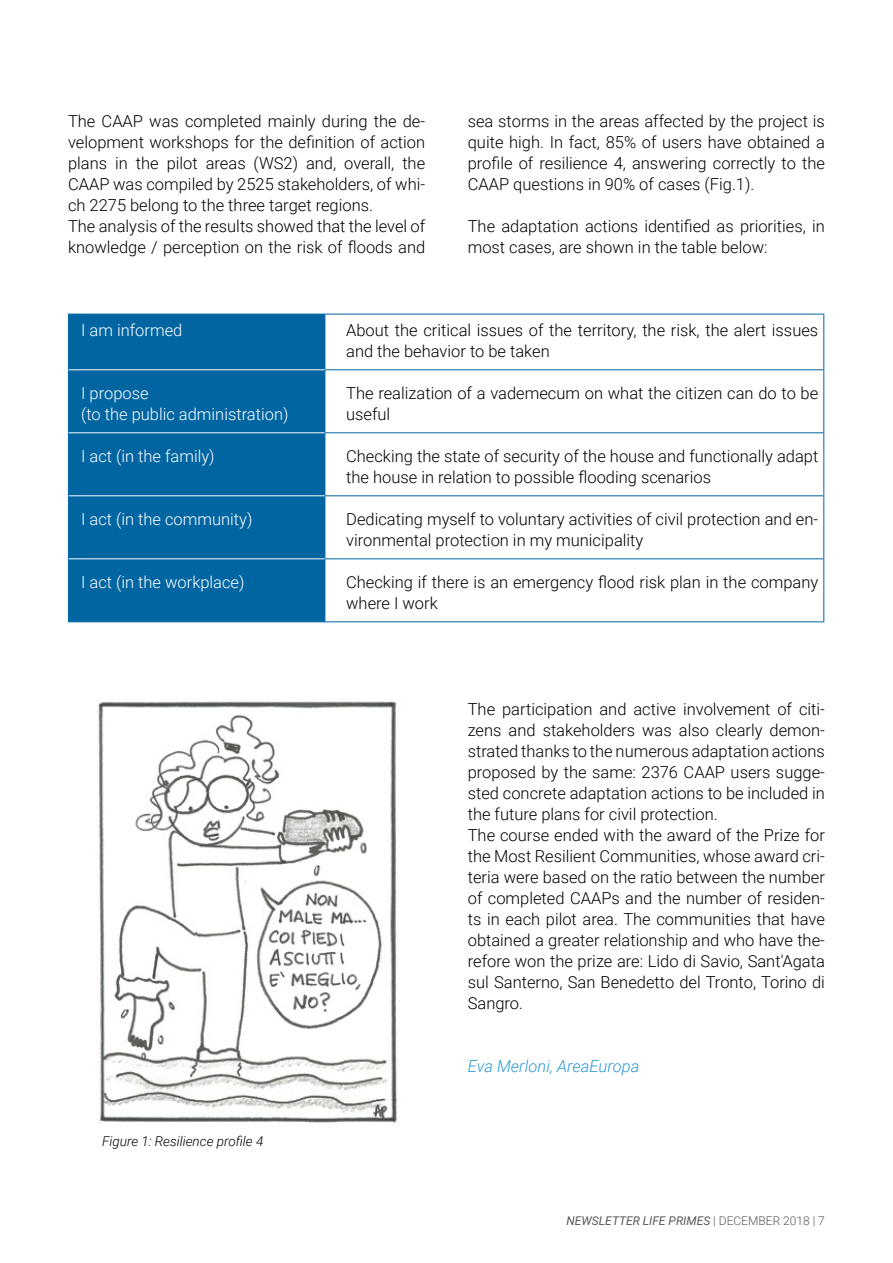
<style>
.page{position:relative;width:893px;height:1263px;background:#fff}
.page>*{position:absolute;margin:0;border:0;box-sizing:border-box;transform-origin:0 0}
.Testo_articolo{font:300 16.5px/21px "Roboto";color:#000}
.Testo_articolo-2{font:300 16.5px "Roboto";color:#fff}
.firma{font:italic 300 16.5px "Roboto";color:#2f98d5}
.didascalie{font:italic 300 13.5px "Roboto";color:#000}
.t1{font:italic 12px "Roboto";color:#57585a}
.s1{font-weight:300;font-style:normal}
</style>
<div class="page">
<img style="left:98px;top:701px;width:299px;height:423px">
<div style="left:69px;top:315px;width:256px;height:306px;background:#0065a1"></div>
<hr style="left:325px;top:314px;width:1px;height:56px;background:#0065a1">
<hr style="left:325px;top:370px;width:498px;height:1px;background:#0065a1">
<hr style="left:325px;top:370px;width:1px;height:63px;background:#0065a1">
<hr style="left:325px;top:433px;width:498px;height:1px;background:#0065a1">
<hr style="left:325px;top:433px;width:1px;height:63px;background:#0065a1">
<hr style="left:325px;top:496px;width:498px;height:1px;background:#0065a1">
<hr style="left:325px;top:496px;width:1px;height:63px;background:#0065a1">
<hr style="left:325px;top:559px;width:498px;height:1px;background:#0065a1">
<hr style="left:325px;top:559px;width:1px;height:62px;background:#0065a1">
<hr style="left:68px;top:314px;width:257px;height:1px;background:#0065a1">
<hr style="left:68px;top:314px;width:1px;height:56px;background:#0065a1">
<hr style="left:325px;top:314px;width:499px;height:1px;background:#0065a1">
<hr style="left:823px;top:314px;width:1px;height:56px;background:#0065a1">
<hr style="left:68px;top:370px;width:1px;height:63px;background:#0065a1">
<hr style="left:823px;top:370px;width:1px;height:63px;background:#0065a1">
<hr style="left:68px;top:433px;width:1px;height:63px;background:#0065a1">
<hr style="left:823px;top:433px;width:1px;height:63px;background:#0065a1">
<hr style="left:68px;top:496px;width:1px;height:63px;background:#0065a1">
<hr style="left:823px;top:496px;width:1px;height:63px;background:#0065a1">
<hr style="left:68px;top:559px;width:1px;height:62px;background:#0065a1">
<hr style="left:823px;top:559px;width:1px;height:62px;background:#0065a1">
<hr style="left:68px;top:621px;width:257px;height:1px;background:#0065a1">
<hr style="left:325px;top:621px;width:499px;height:1px;background:#0065a1">
<hr style="left:69px;top:370px;width:256px;height:1px;background:#fff">
<hr style="left:69px;top:433px;width:256px;height:1px;background:#fff">
<hr style="left:69px;top:496px;width:256px;height:1px;background:#fff">
<hr style="left:69px;top:559px;width:256px;height:1px;background:#fff">
<p class="Testo_articolo" style="left:68px;top:110px;width:359px;text-align:justify">The CAAP was completed mainly during the de&shy;velopment workshops for the definition of action plans in the pilot areas (WS2) and, overall, the CAAP was compiled by 2525 stakeholders, of whi&shy;ch 2275 belong to the three target regions.</p>
<p class="Testo_articolo" style="left:68px;top:215px;width:359px">The analysis of the results showed that the level of knowledge / perception on the risk of floods and</p>
<p class="Testo_articolo" style="left:468px;top:110px;width:359px;text-align:justify">sea storms in the areas affected by the project is quite high. In fact, 85% of users have obtained a profile of resilience 4, answering correctly to the CAAP questions in 90% of cases (Fig.1).</p>
<p class="Testo_articolo" style="left:468px;top:215px;width:359px">The adaptation actions identified as priorities, in most cases, are shown in the table below:</p>
<p class="Testo_articolo-2" style="left:81px;top:319px;width:103px">I am informed</p>
<p class="Testo_articolo" style="left:346px;top:319px;width:474px">About the critical issues of the territory, the risk, the alert issues and the behavior to be taken</p>
<p class="Testo_articolo-2" style="left:81px;top:382px;width:69px">I propose</p>
<p class="Testo_articolo-2" style="left:81px;top:403px;width:209px">(to the public administration)</p>
<p class="Testo_articolo" style="left:346px;top:382px;width:474px">The realization of a vademecum on what the citizen can do to be useful</p>
<p class="Testo_articolo-2" style="left:81px;top:445px;width:135px">I act (in the family)</p>
<p class="Testo_articolo" style="left:346px;top:445px;width:474px">Checking the state of security of the house and functionally adapt the house in relation to possible flooding scenarios</p>
<p class="Testo_articolo-2" style="left:81px;top:508px;width:173px">I act (in the community)</p>
<p class="Testo_articolo" style="left:346px;top:508px;width:474px">Dedicating myself to voluntary activities of civil protection and en&shy;vironmental protection in my municipality</p>
<p class="Testo_articolo-2" style="left:81px;top:571px;width:165px">I act (in the workplace)</p>
<p class="Testo_articolo" style="left:346px;top:571px;width:474px">Checking if there is an emergency flood risk plan in the company where I work</p>
<p class="Testo_articolo" style="left:468px;top:698px;width:359px;text-align:justify">The participation and active involvement of citi&shy;zens and stakeholders was also clearly demon&shy;strated thanks to the numerous adaptation actions proposed by the same: 2376 CAAP users sugge&shy;sted concrete adaptation actions to be included in the future plans for civil protection.</p>
<p class="Testo_articolo" style="left:468px;top:824px;width:359px;text-align:justify">The course ended with the award of the Prize for the Most Resilient Communities, whose award cri&shy;teria were based on the ratio between the number of completed CAAPs and the number of residen&shy;ts in each pilot area. The communities that have obtained a greater relationship and who have the&shy;refore won the prize are: Lido di Savio, Sant'Agata sul Santerno, San Benedetto del Tronto, Torino di Sangro.</p>
<p class="didascalie" style="left:102px;top:1131px;width:163px">Figure 1: Resilience profile 4</p>
<p class="firma" style="left:468px;top:1055px;width:173px">Eva Merloni, AreaEuropa</p>
<p class="t1" style="left:566px;top:1212px;width:260px">NEWSLETTER LIFE PRIMES <span class="s1">| DECEMBER 2018 | 7</span></p>
</div>
